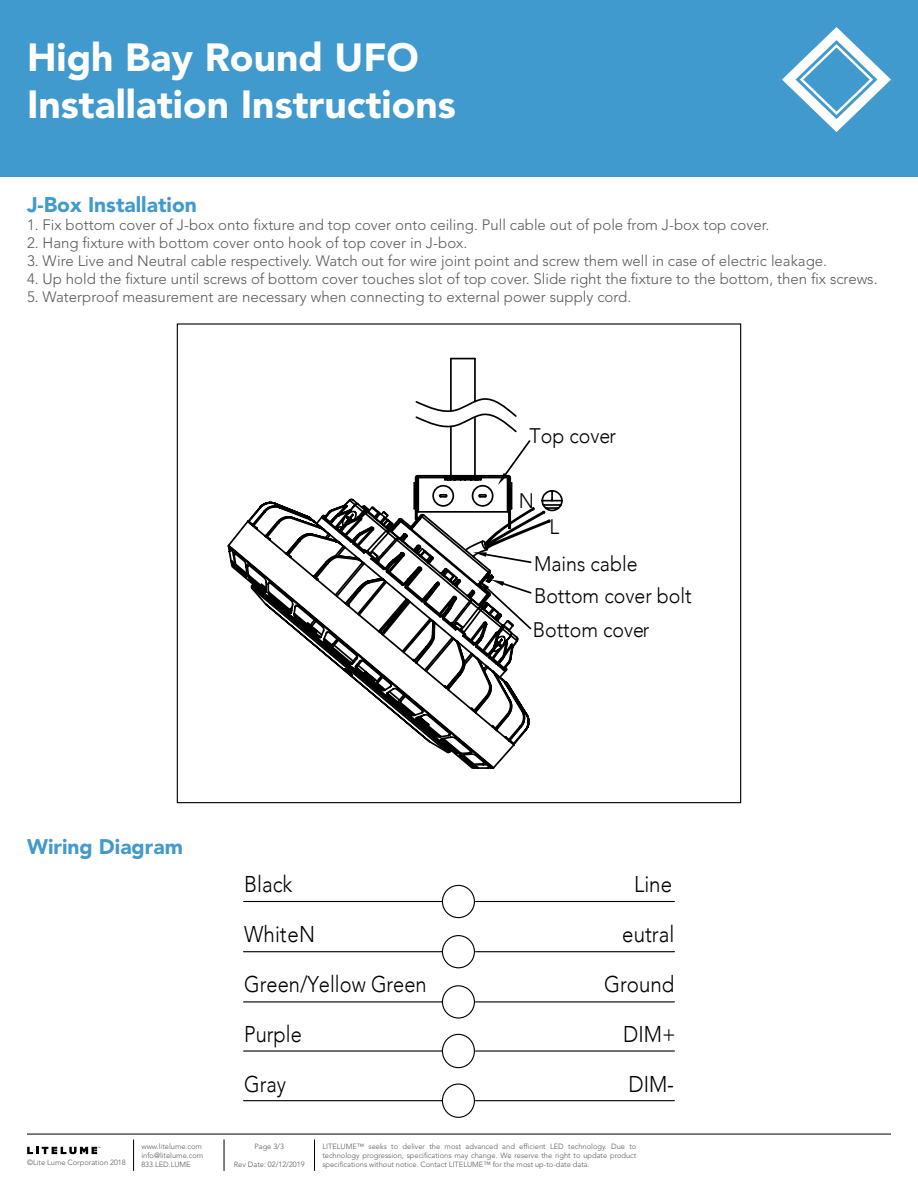
<style>
.page{position:relative;width:918px;height:1188px;background:#fff}
.page>*{position:absolute;margin:0;border:0;box-sizing:border-box;transform-origin:0 0}
.t1{font:900 39px/46.8px "Avenir LT Std";color:#fff}
.t2{font:300 22.8px/49.9px "Avenir";color:#000;scale:.9 1}
.t3{font:300 22.8px "Avenir";color:#000;scale:.88 1}
.t4{font:300 21px/31px "Avenir";color:#000;scale:.93 1}
.t5{font:900 21px "Avenir LT Std";color:#419acd}
.t6{font:300 15px "Avenir LT Std";color:#59595c}
.t7{font:300 7.5px/9px "Avenir LT Std";color:#59595c;text-align:justify}
</style>
<div class="page">
<div style="left:0;top:0;width:918px;height:177px;background:#419acd"></div>
<svg style="left:782px;top:27px;width:109px;height:105px"></svg>
<hr style="left:27px;top:1134px;width:864px;height:1px;background:#000">
<hr style="left:133px;top:1140px;width:1px;height:31px;background:#000">
<hr style="left:224px;top:1140px;width:1px;height:31px;background:#000">
<hr style="left:314px;top:1140px;width:1px;height:31px;background:#000">
<svg style="left:27px;top:1147px;width:73px;height:7px"></svg>
<svg style="left:232px;top:519px;width:270px;height:250px"></svg>
<svg style="left:249px;top:357px;width:314px;height:398px"></svg>
<svg style="left:243px;top:884px;width:432px;height:135px"></svg>
<svg style="left:243px;top:1033px;width:432px;height:36px"></svg>
<svg style="left:243px;top:1083px;width:432px;height:35px"></svg>
<h1 class="t1" style="left:27px;top:34px;width:430px">High Bay Round UFO<br>Installation Instructions</h1>
<h3 class="t5" style="left:27px;top:192px;width:171px">J-Box Installation</h3>
<p class="t6" style="left:27px;top:216px;width:744px">1. Fix bottom cover of J-box onto fixture and top cover onto ceiling. Pull cable out of pole from J-box top cover.</p>
<p class="t6" style="left:27px;top:234px;width:442px">2. Hang fixture with bottom cover onto hook of top cover in J-box.</p>
<p class="t6" style="left:27px;top:252px;width:802px">3. Wire Live and Neutral cable respectively. Watch out for wire joint point and screw them well in case of electric leakage.</p>
<p class="t6" style="left:27px;top:270px;width:852px">4. Up hold the fixture until screws of bottom cover touches slot of top cover. Slide right the fixture to the bottom, then fix screws.</p>
<p class="t6" style="left:27px;top:288px;width:606px">5. Waterproof measurement are necessary when connecting to external power supply cord.</p>
<h3 class="t4" style="left:530px;top:420px;width:95px">Top cover</h3>
<h3 class="t4" style="left:519px;top:485px;width:18px">N</h3>
<h3 class="t4" style="left:549px;top:512px;width:12px">L</h3>
<h3 class="t4" style="left:534px;top:549px;width:171px">Mains cable<br>Bottom cover bolt</h3>
<h3 class="t4" style="left:533px;top:614px;width:127px">Bottom cover</h3>
<h3 class="t5" style="left:27px;top:834px;width:157px">Wiring Diagram</h3>
<h2 class="t2" style="left:244px;top:859px;width:80px">Black<br>WhiteN</h2>
<h2 class="t2" style="left:634px;top:859px;width:44px">Line</h2>
<h2 class="t2" style="left:622px;top:909px;width:59px">eutral</h2>
<h2 class="t3" style="left:244px;top:971px;width:209px">Green/Yellow Green</h2>
<h2 class="t2" style="left:604px;top:960px;width:80px">Ground</h2>
<h2 class="t3" style="left:244px;top:1021px;width:67px">Purple</h2>
<h2 class="t2" style="left:623px;top:1009px;width:60px">DIM+</h2>
<h2 class="t3" style="left:244px;top:1070px;width:49px">Gray</h2>
<h2 class="t2" style="left:628px;top:1059px;width:52px">DIM-</h2>
<p class="t7" style="left:141px;top:1142px;width:63px;text-align:left">www.litelume.com info@litelume.com<br>833.LED.LUME</p>
<p class="t7" style="left:255px;top:1142px;width:31px">Page 3/3</p>
<p class="t7" style="left:27px;top:1158px;width:100px">©Lite Lume Corporation 2018</p>
<p class="t7" style="left:234px;top:1160px;width:72px">Rev Date: 02/12/2019</p>
<p class="t7" style="left:322px;top:1142px;width:316px">LITELUME™ seeks to deliver the most advanced and efficient LED technology. Due to technology progression, specifications may change. We reserve the right to update product specifications without notice. Contact LITELUME™ for the most up-to-date data.</p>
</div>
